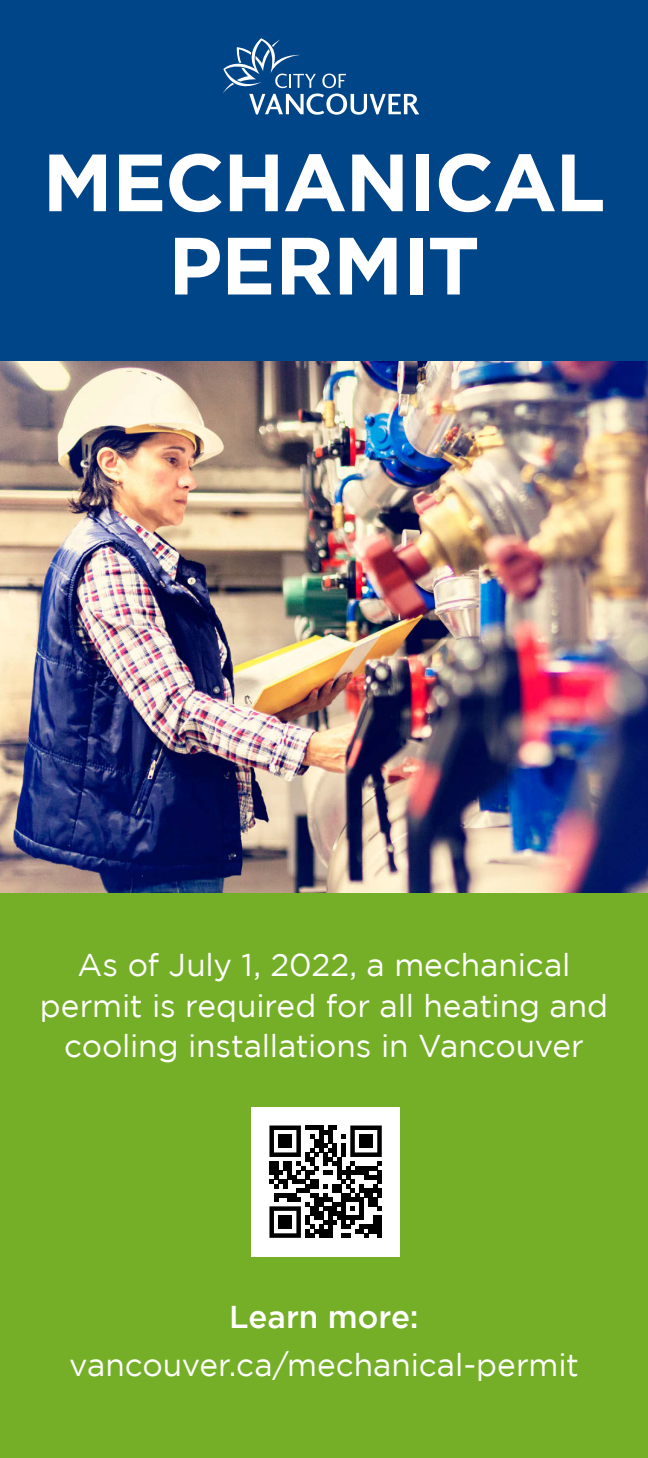
<style>
.page{position:relative;width:648px;height:1458px;background:#fff}
.page>*{position:absolute;margin:0;border:0;box-sizing:border-box;transform-origin:0 0}
.t1{font:700 81px/83.2px "Gotham";letter-spacing:-.015em;color:#fff;text-align:center}
.t2{font:31.5px/40.5px "Gotham";letter-spacing:-.005em;color:#fff;text-align:center}
.t3{font:500 31.5px "Gotham";color:#fff}
</style>
<div class="page">
<div style="left:0;top:845px;width:648px;height:613px;background:#74af27"></div>
<div style="left:0;top:0;width:648px;height:524px;background:#004587"></div>
<svg style="left:223px;top:38px;width:196px;height:77px"></svg>
<div style="left:252px;top:1108px;width:148px;height:148px;background:#fff"></div>
<svg style="left:269px;top:1126px;width:113px;height:112px"></svg>
<img style="left:0;top:362px;width:648px;height:531px">
<h1 class="t1" style="left:43px;top:139px;width:564px">MECHANICAL<br>PERMIT</h1>
<h1 class="t2" style="left:40px;top:944px;width:570px">As of July 1, 2022, a mechanical permit is required for all heating and cooling installations in Vancouver</h1>
<h1 class="t3" style="left:229px;top:1299px;width:191px">Learn more:</h1>
<h1 class="t2" style="left:69px;top:1344px;width:511px">vancouver.ca/mechanical-permit</h1>
</div>
